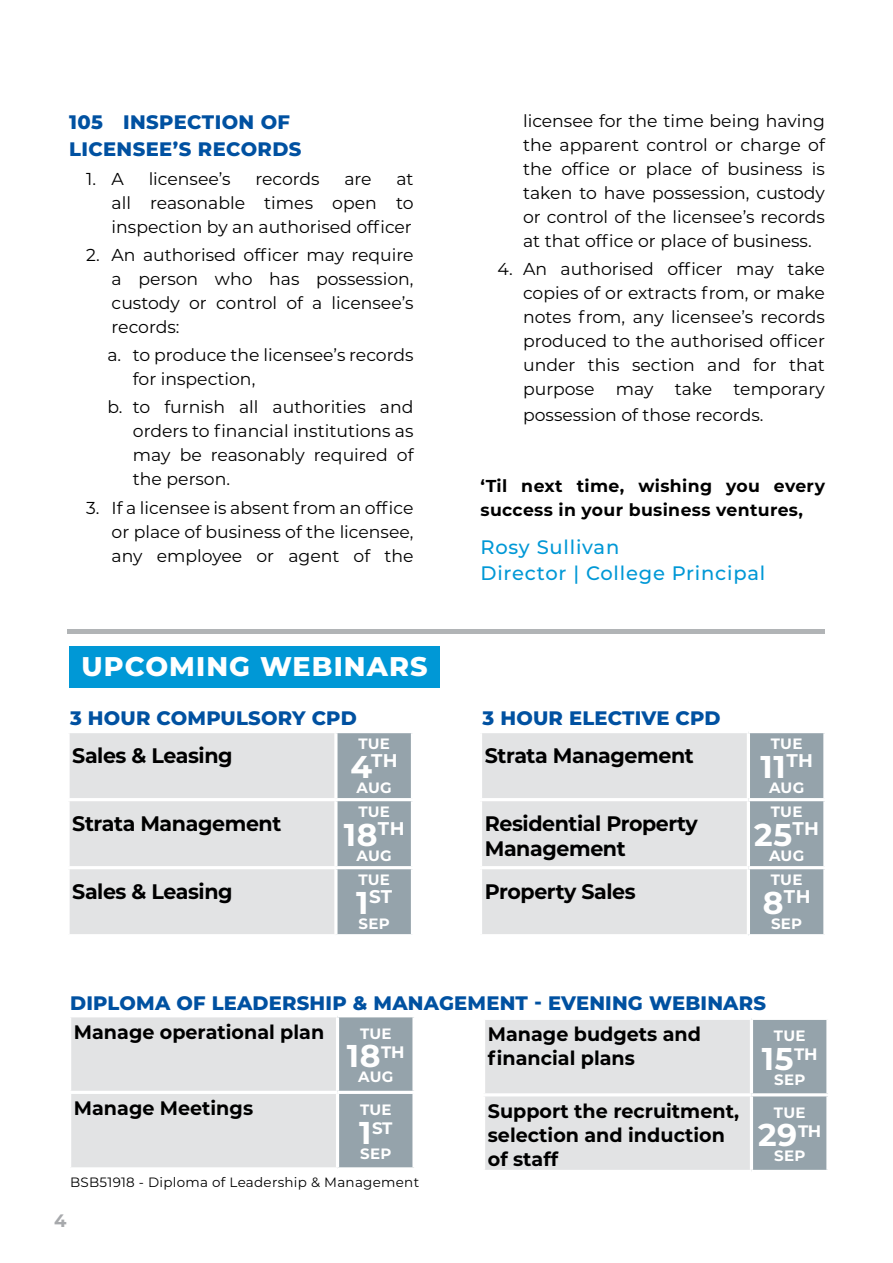
<style>
.page{position:relative;width:893px;height:1263px;background:#fff}
.page>*{position:absolute;margin:0;border:0;box-sizing:border-box;transform-origin:0 0}
.t1{font:700 31.5px "Montserrat";letter-spacing:.02em;color:#fff}
.t2{font:800 27px "Montserrat";letter-spacing:.04em;color:#fff}
.t3{font:700 21px/25.5px "Montserrat";letter-spacing:-.02em;color:#000}
.t4{font:700 19.5px/24px "Montserrat";color:#000}
.t5{font:800 19.5px/27px "Montserrat";letter-spacing:.01em;color:#0051a1}
.t6{font:500 19.5px/25.5px "Montserrat";letter-spacing:.04em;color:#0098d6}
.t7{font:700 18.3px "Montserrat";color:#fff}
.t8{font:700 18px "Montserrat";color:#a7a9ac}
.t9{font:17.25px/24px "Montserrat";color:#000;text-align:justify}
.t10{font:700 17.25px/24px "Montserrat";letter-spacing:.02em;color:#000}
.t11{font:700 16.65px "Montserrat";color:#fff}
.t12{font:700 15px "Montserrat";letter-spacing:.02em;color:#fff}
.t13{font:13.5px "Montserrat";letter-spacing:.02em;color:#000}
.s1{font-size:31.5px}
</style>
<div class="page">
<hr style="left:68px;top:630px;width:757px;height:4px;background:#b1b4b6">
<div style="left:68px;top:732px;width:268px;height:68px;background:#e2e3e4"></div>
<div style="left:337px;top:733px;width:74px;height:201px;background:#95a3ab"></div>
<div style="left:68px;top:800px;width:268px;height:68px;background:#e2e3e4"></div>
<div style="left:68px;top:868px;width:268px;height:68px;background:#e2e3e4"></div>
<hr style="left:66px;top:730px;width:270px;height:3px;background:#fff">
<hr style="left:66px;top:733px;width:4px;height:65px;background:#fff">
<hr style="left:334px;top:733px;width:3px;height:65px;background:#fff">
<hr style="left:66px;top:798px;width:270px;height:3px;background:#fff">
<hr style="left:66px;top:801px;width:4px;height:65px;background:#fff">
<hr style="left:336px;top:798px;width:78px;height:3px;background:#fff">
<hr style="left:334px;top:801px;width:3px;height:65px;background:#fff">
<hr style="left:66px;top:866px;width:270px;height:3px;background:#fff">
<hr style="left:66px;top:869px;width:4px;height:65px;background:#fff">
<hr style="left:336px;top:866px;width:78px;height:3px;background:#fff">
<hr style="left:334px;top:869px;width:3px;height:65px;background:#fff">
<hr style="left:66px;top:934px;width:270px;height:3px;background:#fff">
<div style="left:480px;top:732px;width:268px;height:68px;background:#e2e3e4"></div>
<div style="left:750px;top:733px;width:73px;height:201px;background:#95a3ab"></div>
<div style="left:480px;top:800px;width:268px;height:68px;background:#e2e3e4"></div>
<div style="left:480px;top:868px;width:268px;height:68px;background:#e2e3e4"></div>
<hr style="left:479px;top:730px;width:269px;height:3px;background:#fff">
<hr style="left:479px;top:733px;width:3px;height:65px;background:#fff">
<hr style="left:747px;top:733px;width:3px;height:65px;background:#fff">
<hr style="left:479px;top:798px;width:269px;height:3px;background:#fff">
<hr style="left:479px;top:801px;width:3px;height:65px;background:#fff">
<hr style="left:748px;top:798px;width:78px;height:3px;background:#fff">
<hr style="left:747px;top:801px;width:3px;height:65px;background:#fff">
<hr style="left:479px;top:866px;width:269px;height:3px;background:#fff">
<hr style="left:479px;top:869px;width:3px;height:65px;background:#fff">
<hr style="left:748px;top:866px;width:78px;height:3px;background:#fff">
<hr style="left:747px;top:869px;width:3px;height:65px;background:#fff">
<hr style="left:479px;top:934px;width:269px;height:3px;background:#fff">
<div style="left:70px;top:1016px;width:268px;height:76px;background:#e2e3e4"></div>
<div style="left:339px;top:1017px;width:73px;height:150px;background:#95a3ab"></div>
<div style="left:70px;top:1092px;width:268px;height:77px;background:#e2e3e4"></div>
<hr style="left:68px;top:1014px;width:270px;height:3px;background:#fff">
<hr style="left:68px;top:1017px;width:3px;height:74px;background:#fff">
<hr style="left:336px;top:1017px;width:3px;height:74px;background:#fff">
<svg style="left:412px;top:1017px;width:2px;height:74px"></svg>
<hr style="left:68px;top:1091px;width:270px;height:3px;background:#fff">
<hr style="left:68px;top:1094px;width:3px;height:73px;background:#fff">
<hr style="left:338px;top:1091px;width:78px;height:3px;background:#fff">
<hr style="left:336px;top:1094px;width:3px;height:73px;background:#fff">
<svg style="left:412px;top:1094px;width:1px;height:73px"></svg>
<hr style="left:68px;top:1167px;width:270px;height:3px;background:#fff">
<div style="left:69px;top:646px;width:370px;height:41px;background:#0098d6"></div>
<svg style="left:485px;top:1020px;width:341px;height:150px;background:#d1d5d8"></svg>
<hr style="left:750px;top:1020px;width:3px;height:73px;background:#fff">
<svg style="left:826px;top:1020px;width:1px;height:73px"></svg>
<hr style="left:482px;top:1093px;width:269px;height:3px;background:#fff">
<hr style="left:751px;top:1093px;width:79px;height:3px;background:#fff">
<hr style="left:750px;top:1096px;width:3px;height:74px;background:#fff">
<svg style="left:826px;top:1096px;width:2px;height:74px"></svg>
<p class="t5" style="left:69px;top:108px;width:234px">105 INSPECTION OF<br>LICENSEE’S RECORDS</p>
<p class="t9" style="left:86px;top:166px;width:39px">1. A</p>
<p class="t9" style="left:149px;top:166px;width:83px">licensee’s</p>
<p class="t9" style="left:255px;top:166px;width:66px">records</p>
<p class="t9" style="left:344px;top:166px;width:29px">are</p>
<p class="t9" style="left:112px;top:166px;width:303px;text-indent:285px">at all reasonable times open to inspection by an authorised officer</p>
<p class="t9" style="left:112px;top:242px;width:303px;text-indent:-26px">2. An authorised officer may require a person who has possession, custody or control of a licensee’s records:</p>
<p class="t9" style="left:133px;top:342px;width:282px;text-indent:-26px">a. to produce the licensee’s records for inspection,</p>
<p class="t9" style="left:133px;top:395px;width:282px;text-indent:-26px">b. to furnish all authorities and orders to financial institutions as may be reasonably required of the person.</p>
<p class="t9" style="left:112px;top:495px;width:303px;text-indent:-26px">3. If a licensee is absent from an office or place of business of the licensee, any employee or agent of the</p>
<h2 class="t2" style="left:81px;top:647px;width:348px">UPCOMING WEBINARS</h2>
<p class="t5" style="left:70px;top:703px;width:288px">3 HOUR COMPULSORY CPD</p>
<p class="t3" style="left:72px;top:741px;width:162px">Sales &amp; Leasing</p>
<p class="t12" style="left:358px;top:733px;width:33px">TUE</p>
<p class="t7" style="left:351px;top:747px;width:49px"><span class="s1">4</span>TH</p>
<p class="t12" style="left:357px;top:776px;width:37px">AUG</p>
<p class="t3" style="left:72px;top:809px;width:211px">Strata Management</p>
<p class="t3" style="left:72px;top:877px;width:162px">Sales &amp; Leasing</p>
<p class="t12" style="left:358px;top:801px;width:33px">TUE</p>
<h1 class="t1" style="left:344px;top:812px;width:62px">18<sup>TH</sup></h1>
<p class="t12" style="left:357px;top:844px;width:37px">AUG</p>
<p class="t12" style="left:358px;top:869px;width:33px">TUE</p>
<p class="t7" style="left:356px;top:883px;width:38px"><span class="s1">1</span>ST</p>
<p class="t12" style="left:359px;top:912px;width:33px">SEP</p>
<p class="t9" style="left:523px;top:108px;width:303px">licensee for the time being having the apparent control or charge of the office or place of business is taken to have possession, custody or control of the licensee’s records at that office or place of business.</p>
<p class="t9" style="left:523px;top:257px;width:303px;text-indent:-26px">4. An authorised officer may take copies of or extracts from, or make notes from, any licensee’s records produced to the authorised officer under this section and for that purpose may take temporary possession of those records.</p>
<p class="t10" style="left:480px;top:473px;width:346px">‘Til next time, wishing you every success in your business ventures,</p>
<p class="t6" style="left:480px;top:534px;width:286px">Rosy Sullivan<br>Director | College Principal</p>
<p class="t5" style="left:483px;top:703px;width:239px">3 HOUR ELECTIVE CPD</p>
<p class="t3" style="left:485px;top:741px;width:211px">Strata Management</p>
<p class="t3" style="left:485px;top:809px;width:215px">Residential Property<br>Management</p>
<p class="t3" style="left:485px;top:877px;width:152px">Property Sales</p>
<p class="t12" style="left:771px;top:733px;width:33px">TUE</p>
<h1 class="t1" style="left:760px;top:744px;width:54px">11<sup>TH</sup></h1>
<p class="t12" style="left:769px;top:776px;width:37px">AUG</p>
<p class="t12" style="left:771px;top:801px;width:33px">TUE</p>
<h1 class="t1" style="left:754px;top:812px;width:66px">25<sup>TH</sup></h1>
<p class="t12" style="left:769px;top:844px;width:37px">AUG</p>
<p class="t12" style="left:771px;top:869px;width:33px">TUE</p>
<p class="t7" style="left:763px;top:883px;width:49px"><span class="s1">8</span>TH</p>
<p class="t12" style="left:771px;top:912px;width:33px">SEP</p>
<p class="t5" style="left:70px;top:988px;width:697px">DIPLOMA OF LEADERSHIP &amp; MANAGEMENT - EVENING WEBINARS</p>
<p class="t4" style="left:74px;top:1019px;width:252px">Manage operational plan</p>
<p class="t12" style="left:360px;top:1023px;width:33px">TUE</p>
<h1 class="t1" style="left:347px;top:1033px;width:59px">18<sup>TH</sup></h1>
<p class="t12" style="left:358px;top:1066px;width:37px">AUG</p>
<p class="t4" style="left:74px;top:1095px;width:181px">Manage Meetings</p>
<p class="t12" style="left:360px;top:1099px;width:33px">TUE</p>
<p class="t11" style="left:359px;top:1116px;width:35px"><span class="s1">1</span>ST</p>
<p class="t12" style="left:360px;top:1143px;width:33px">SEP</p>
<p class="t13" style="left:70px;top:1172px;width:351px">BSB51918 - Diploma of Leadership &amp; Management</p>
<p class="t8" style="left:54px;top:1208px;width:14px">4</p>
<p class="t4" style="left:488px;top:1021px;width:215px">Manage budgets and financial plans</p>
<p class="t12" style="left:774px;top:1025px;width:33px">TUE</p>
<h1 class="t1" style="left:762px;top:1036px;width:57px">15<sup>TH</sup></h1>
<p class="t12" style="left:774px;top:1069px;width:33px">SEP</p>
<p class="t4" style="left:488px;top:1098px;width:253px">Support the recruitment, selection and induction of staff</p>
<p class="t12" style="left:774px;top:1102px;width:33px">TUE</p>
<h1 class="t1" style="left:758px;top:1112px;width:65px">29<sup>TH</sup></h1>
<p class="t12" style="left:774px;top:1145px;width:33px">SEP</p>
</div>
